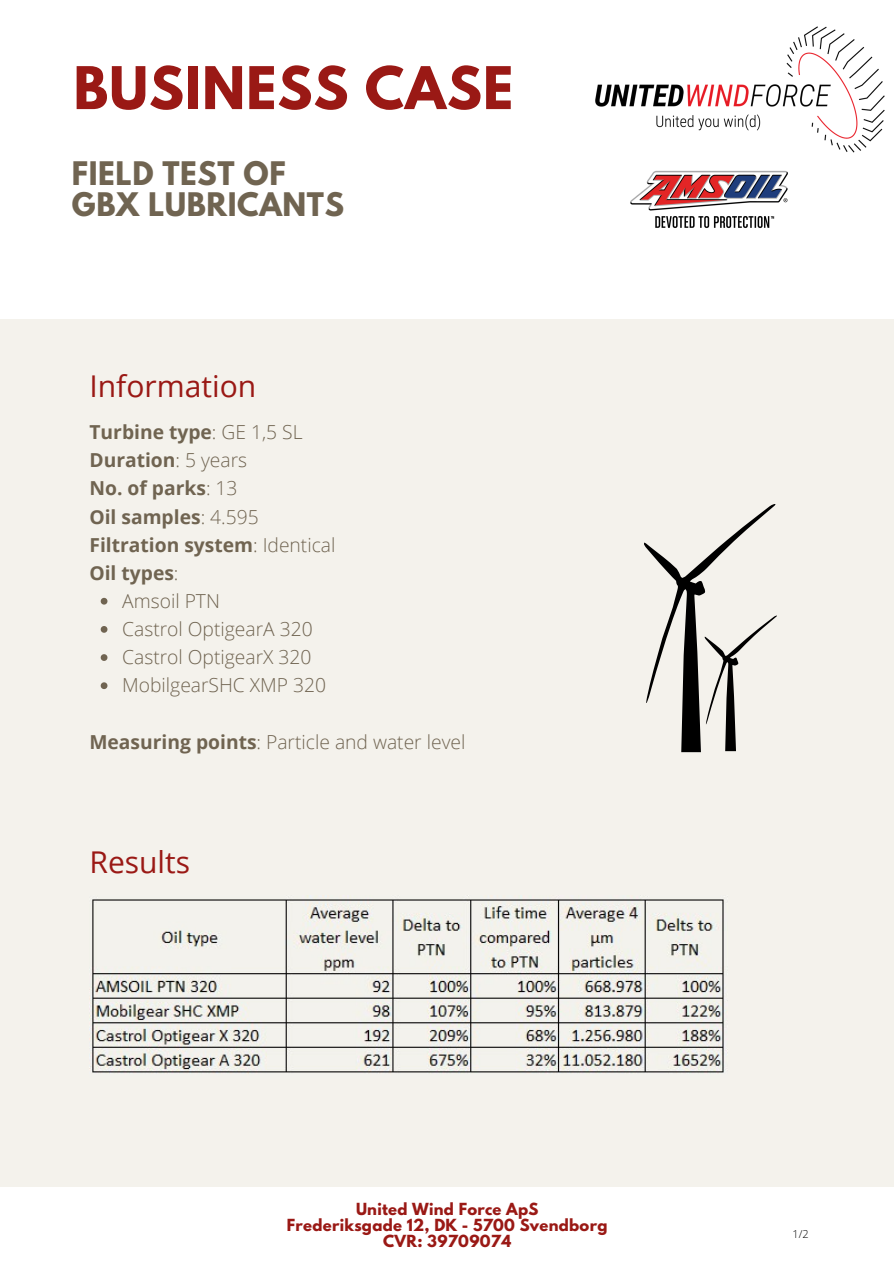
<style>
.page{position:relative;width:894px;height:1264px;background:#fff}
.page>*{position:absolute;margin:0;border:0;box-sizing:border-box;transform-origin:0 0}
.t1{font:700 52.05px "League Spartan";letter-spacing:.02em;color:#9a1915}
.t2{font:30px "Open Sans";color:#9a1915}
.t3{font:700 28.8px "League Spartan";letter-spacing:.02em;color:#706451}
.t4{font:300 19.2px "Open Sans";color:#706451}
.t5{font:700 19.2px "Open Sans";color:#706451}
.t6{font:700 14.85px "League Spartan";letter-spacing:.02em;color:#9a1915}
.t7{font:300 10.95px "Open Sans";color:#000}
.s1{font-weight:300}
.s2{font-weight:700}
</style>
<div class="page">
<div style="left:0;top:319px;width:893px;height:867px;background:#f4f2ec"></div>
<img style="left:595px;top:26px;width:290px;height:127px">
<img style="left:616px;top:131px;width:188px;height:97px">
<img style="left:89px;top:895px;width:635px;height:179px">
<svg style="left:101px;top:598px;width:6px;height:6px"></svg>
<svg style="left:101px;top:626px;width:6px;height:6px"></svg>
<svg style="left:101px;top:654px;width:6px;height:7px"></svg>
<svg style="left:101px;top:682px;width:6px;height:7px"></svg>
<svg style="left:644px;top:504px;width:132px;height:248px"></svg>
<p class="t1" style="left:73px;top:62px;width:441px">BUSINESS CASE</p>
<p class="t3" style="left:72px;top:159px;width:215px">FIELD TEST OF</p>
<p class="t3" style="left:72px;top:190px;width:273px">GBX LUBRICANTS</p>
<p class="t2" style="left:89px;top:365px;width:168px">Information</p>
<p class="t5" style="left:89px;top:418px;width:215px">Turbine type<span class="s1">: GE 1,5 SL</span></p>
<p class="t5" style="left:89px;top:446px;width:159px">Duration<span class="s1">: 5 years</span></p>
<p class="t5" style="left:89px;top:475px;width:150px">No. of parks<span class="s1">: 13</span></p>
<p class="t5" style="left:89px;top:503px;width:171px">Oil samples<span class="s1">: 4.595</span></p>
<p class="t5" style="left:89px;top:531px;width:247px">Filtration system<span class="s1">: Identical</span></p>
<p class="t5" style="left:89px;top:559px;width:91px">Oil types<span class="s1">:</span></p>
<p class="t4" style="left:122px;top:587px;width:99px">Amsoil PTN</p>
<p class="t4" style="left:122px;top:615px;width:192px">Castrol OptigearA 320</p>
<p class="t4" style="left:122px;top:643px;width:191px">Castrol OptigearX 320</p>
<p class="t4" style="left:122px;top:672px;width:205px">MobilgearSHC XMP 320</p>
<p class="t4" style="left:89px;top:728px;width:377px"><span class="s2">Measuring points</span>: Particle and water level</p>
<p class="t2" style="left:89px;top:840px;width:102px">Results</p>
<p class="t6" style="left:356px;top:1201px;width:184px">United Wind Force ApS</p>
<p class="t6" style="left:287px;top:1217px;width:322px">Frederiksgade 12, DK - 5700 Svendborg</p>
<p class="t6" style="left:383px;top:1233px;width:129px">CVR: 39709074</p>
<p class="t7" style="left:792px;top:1226px;width:18px">1/2</p>
</div>
